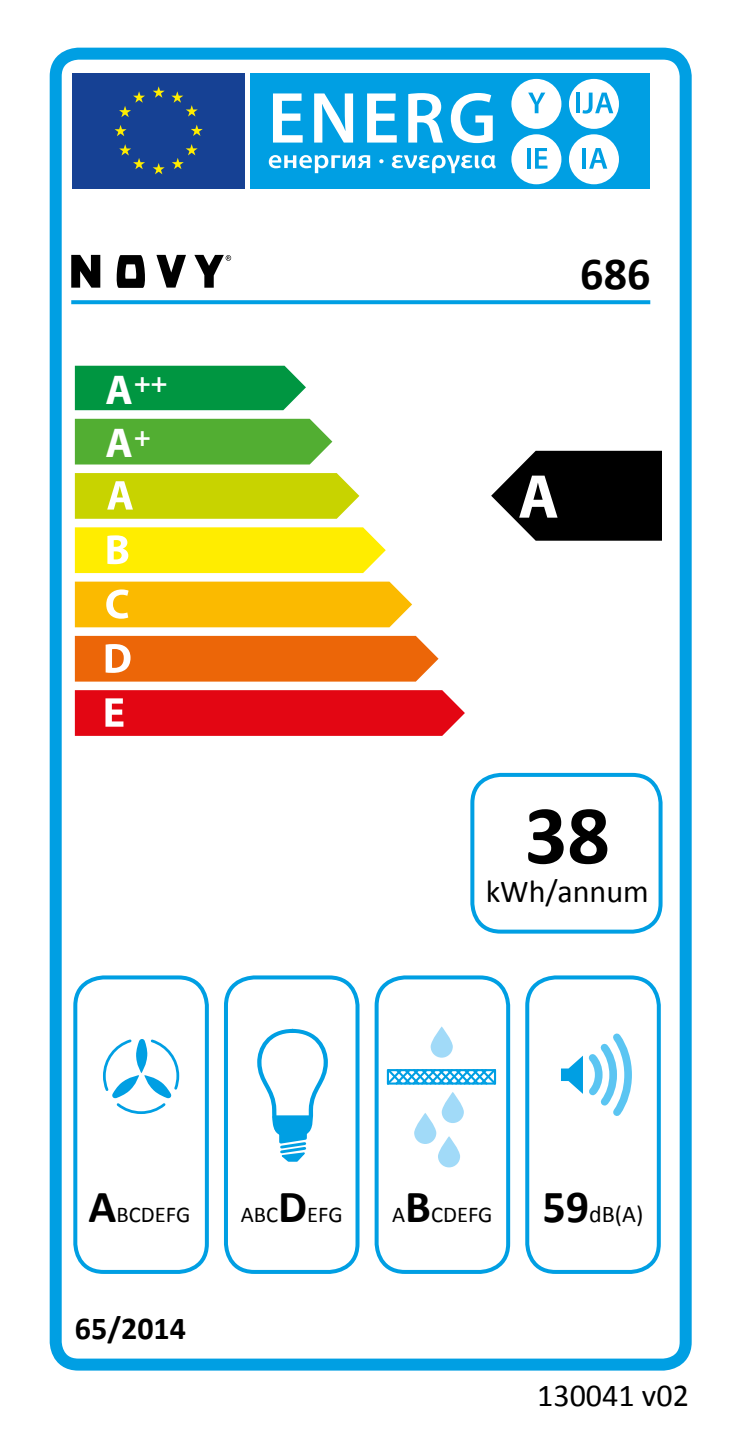
<style>
.page{position:relative;width:738px;height:1452px;background:#fff}
.page>*{position:absolute;margin:0;border:0;box-sizing:border-box;transform-origin:0 0}
.t1{font:700 84px "Calibri";color:#000}
.t2{font:700 46px "Calibri";color:#000}
.t3{font:700 41.6px "Myriad Pro";color:#fff}
.t4{font:32px "Calibri";color:#000}
.t5{font:700 32px "Calibri";color:#000}
.t6{font:700 28px "Myriad Pro";color:#fff}
.t7{font:22.4px "Calibri";color:#000}
.s1{font-size:41.6px}
.s2{font-weight:700;font-size:46px}
.s3{font-size:24px}
</style>
<div class="page">
<div style="left:50px;top:48px;width:641px;height:1322px;border:12px solid #009fe3;border-radius:23px"></div>
<div style="left:72px;top:74px;width:172px;height:115px;background:#164194"></div>
<div style="left:250px;top:74px;width:399px;height:115px;background:#009fe3"></div>
<svg style="left:171px;top:91px;width:27px;height:25px"></svg>
<svg style="left:153px;top:86px;width:11px;height:12px"></svg>
<svg style="left:119px;top:91px;width:26px;height:26px"></svg>
<svg style="left:114px;top:125px;width:12px;height:11px"></svg>
<svg style="left:119px;top:144px;width:26px;height:25px"></svg>
<svg style="left:153px;top:163px;width:11px;height:11px"></svg>
<svg style="left:172px;top:144px;width:25px;height:25px"></svg>
<svg style="left:191px;top:125px;width:12px;height:11px"></svg>
<svg style="left:273px;top:93px;width:29px;height:50px"></svg>
<svg style="left:314px;top:93px;width:39px;height:50px"></svg>
<svg style="left:367px;top:93px;width:29px;height:50px"></svg>
<svg style="left:408px;top:93px;width:34px;height:50px"></svg>
<svg style="left:450px;top:93px;width:42px;height:50px"></svg>
<svg style="left:268px;top:155px;width:102px;height:18px"></svg>
<svg style="left:379px;top:159px;width:4px;height:4px"></svg>
<svg style="left:391px;top:155px;width:104px;height:18px"></svg>
<div style="left:511px;top:79px;width:50px;height:50px;background:#fff;border-radius:50%"></div>
<svg style="left:528px;top:93px;width:17px;height:20px"></svg>
<div style="left:568px;top:79px;width:50px;height:50px;background:#fff;border-radius:50%"></div>
<div style="left:511px;top:134px;width:50px;height:50px;background:#fff;border-radius:50%"></div>
<svg style="left:527px;top:148px;width:3px;height:21px"></svg>
<svg style="left:535px;top:148px;width:12px;height:21px"></svg>
<div style="left:568px;top:134px;width:50px;height:50px;background:#fff;border-radius:50%"></div>
<hr style="left:576px;top:93px;width:4px;height:20px;background:#009fe3">
<svg style="left:582px;top:93px;width:31px;height:21px"></svg>
<hr style="left:582px;top:148px;width:4px;height:21px;background:#009fe3">
<svg style="left:589px;top:148px;width:18px;height:21px"></svg>
<svg style="left:71px;top:300px;width:578px;height:4px;background:#0da3e4"></svg>
<div style="left:73px;top:975px;width:136px;height:298px;border:4px solid #009fe3;border-radius:28px"></div>
<svg style="left:491px;top:451px;width:170px;height:89px"></svg>
<div style="left:470px;top:773px;width:192px;height:160px;border:4px solid #009fe3;border-radius:28px"></div>
<div style="left:224px;top:975px;width:135px;height:298px;border:4px solid #009fe3;border-radius:28px"></div>
<div style="left:374px;top:975px;width:135px;height:298px;border:4px solid #009fe3;border-radius:28px"></div>
<div style="left:525px;top:975px;width:135px;height:298px;border:4px solid #009fe3;border-radius:28px"></div>
<svg style="left:561px;top:1033px;width:71px;height:83px"></svg>
<svg style="left:430px;top:1026px;width:22px;height:31px"></svg>
<svg style="left:386px;top:1069px;width:111px;height:16px"></svg>
<svg style="left:414px;top:1112px;width:22px;height:31px"></svg>
<svg style="left:441px;top:1091px;width:22px;height:32px"></svg>
<svg style="left:437px;top:1136px;width:23px;height:31px"></svg>
<svg style="left:103px;top:1039px;width:76px;height:75px"></svg>
<svg style="left:259px;top:1028px;width:69px;height:134px"></svg>
<svg style="left:71px;top:255px;width:160px;height:33px"></svg>
<div style="left:75px;top:419px;width:257px;height:45px;background:#52ae32"></div>
<div style="left:75px;top:366px;width:231px;height:44px;background:#009641"></div>
<svg style="left:75px;top:473px;width:284px;height:46px;background:#cbd612"></svg>
<svg style="left:75px;top:527px;width:310px;height:46px;background:#ffee12"></svg>
<svg style="left:75px;top:581px;width:337px;height:46px;background:#fbbe10"></svg>
<div style="left:75px;top:636px;width:363px;height:45px;background:#ec6608"></div>
<svg style="left:75px;top:690px;width:389px;height:46px;background:#e4131f"></svg>
<p class="t6" style="left:105px;top:367px;width:63px"><span class="s1">A</span>++</p>
<h3 class="t3" style="left:105px;top:420px;width:47px">A<sup>+</sup></h3>
<h2 class="t2" style="left:580px;top:244px;width:71px">686</h2>
<h1 class="t1" style="left:524px;top:781px;width:87px">38</h1>
<h3 class="t4" style="left:485px;top:870px;width:164px">kWh/annum</h3>
<p class="t7" style="left:89px;top:1200px;width:103px"><span class="s2">A</span>BCDEFG</p>
<p class="t7" style="left:240px;top:1200px;width:103px">ABC<span class="s2">D</span>EFG</p>
<p class="t7" style="left:392px;top:1200px;width:252px">A<span class="s2">B</span>CDEFG <span class="s2">59</span><span class="s3">dB(A)</span></p>
<h3 class="t5" style="left:75px;top:1308px;width:113px">65/2014</h3>
<h3 class="t4" style="left:537px;top:1374px;width:153px">130041 v02</h3>
</div>
